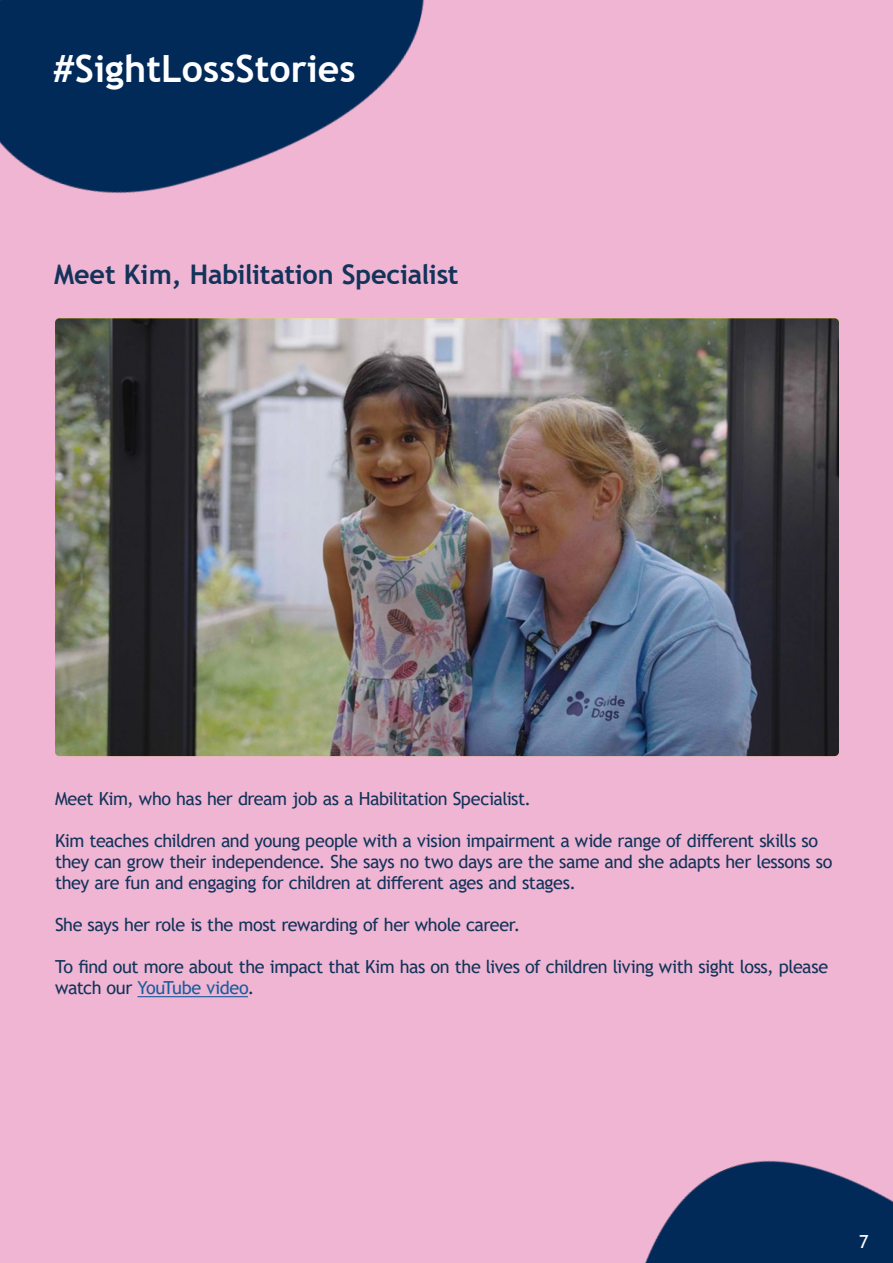
<style>
.page{position:relative;width:893px;height:1263px;background:#efb5d3}
.page>*{position:absolute;margin:0;border:0;box-sizing:border-box;transform-origin:0 0}
.Page_title{font:700 37.5px "Trebuchet MS";color:#fff}
.Small_heading{font:700 27px "Trebuchet MS";letter-spacing:-.01em;color:#12335a}
.t1{font:18px/21px "Trebuchet MS";letter-spacing:-.025em;color:#12335a}
.t2{font:18px "Trebuchet MS";color:#fff}
.s1{color:#14335b}
.s2{color:#175d9e}
</style>
<div class="page">
<img style="left:0;top:0;width:424px;height:194px">
<img style="left:55px;top:318px;width:784px;height:438px">
<hr style="left:137px;top:996px;width:111px;height:1px;background:#175d9e">
<img style="left:645px;top:1160px;width:248px;height:103px">
<p class="Page_title" style="left:53px;top:45px;width:304px">#SightLossStories</p>
<p class="Small_heading" style="left:54px;top:257px;width:406px"><span class="s1">Meet Kim,</span> Habilitation Specialist</p>
<p class="t1" style="left:55px;top:788px;width:478px">Meet Kim, who has her dream job as a Habilitation Specialist.</p>
<p class="t1" style="left:55px;top:830px;width:779px">Kim teaches children and young people with a vision impairment a wide range of different skills so they can grow their independence. She says no two days are the same and she adapts her lessons so they are fun and engaging for children at different ages and stages.</p>
<p class="t1" style="left:55px;top:914px;width:467px">She says her role is the most rewarding of her whole career.</p>
<p class="t1" style="left:55px;top:956px;width:775px">To find out more about the impact that Kim has on the lives of children living with sight loss, please watch our <span class="s2">YouTube video</span>.</p>
<p class="t2" style="left:859px;top:1230px;width:11px">7</p>
</div>
